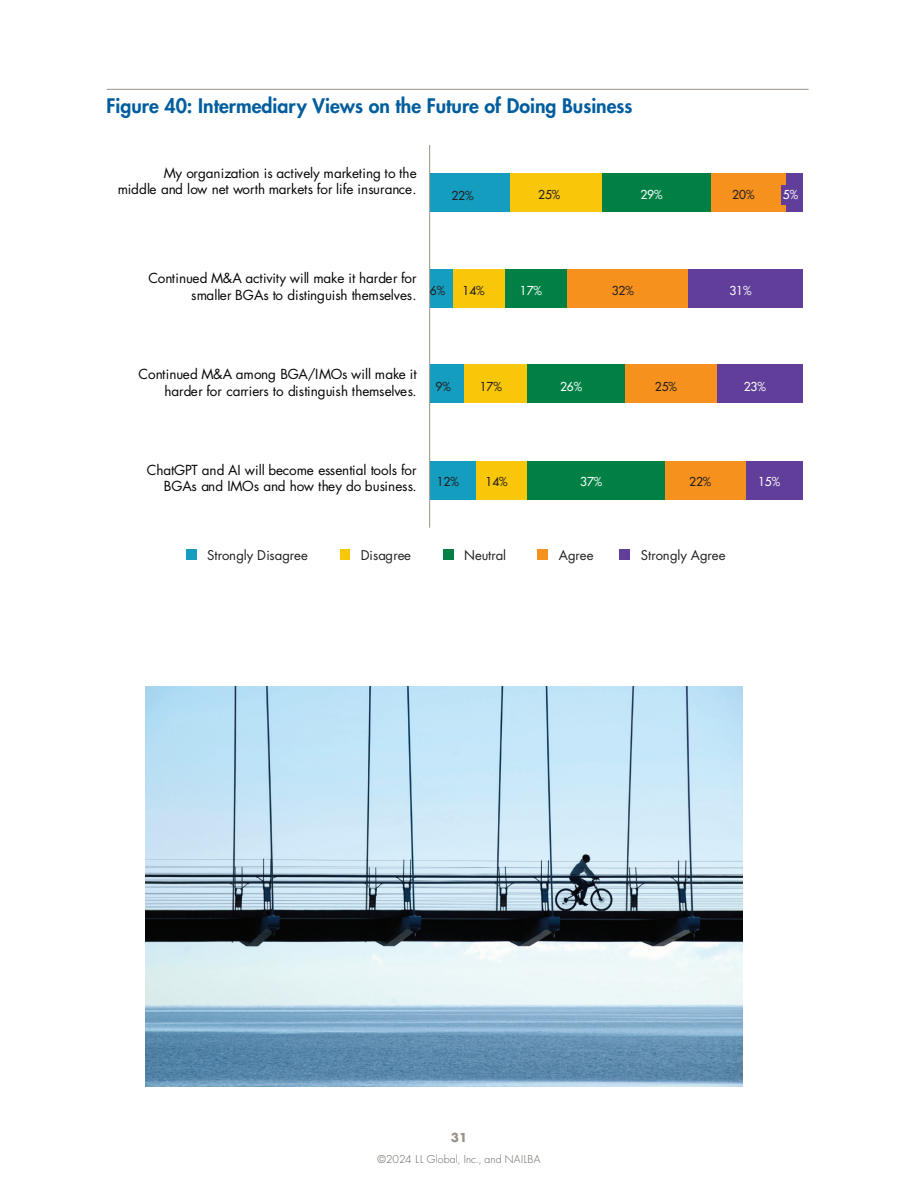
<style>
.page{position:relative;width:918px;height:1188px;background:#fff}
.page>*{position:absolute;margin:0;border:0;box-sizing:border-box;transform-origin:0 0}
.t1{font:800 19.5px "Futura Std";color:#005e9e}
.t2{font:13.5px/16.2px "Futura Std";color:#050504;text-align:right}
.t3{font:13.05px "Futura Std";color:#231f20}
.t4{font:500 12px "Futura Std";letter-spacing:-.005em;color:#231f20}
.t5{font:500 12px "Futura Std";letter-spacing:-.005em;color:#fff}
.t6{font:700 12px "Futura Std";color:#989189}
.t7{font:300 10.5px "Futura Std";letter-spacing:.01em;color:#686059}
</style>
<div class="page">
<hr style="left:106px;top:89px;width:702px;height:1px;background:#989189">
<div style="left:430px;top:461px;width:46px;height:38px;background:#149dbf"></div>
<div style="left:430px;top:365px;width:35px;height:38px;background:#149dbf"></div>
<div style="left:430px;top:270px;width:23px;height:38px;background:#149dbf"></div>
<div style="left:430px;top:173px;width:80px;height:39px;background:#149dbf"></div>
<div style="left:476px;top:461px;width:51px;height:38px;background:#f9c709"></div>
<div style="left:465px;top:365px;width:62px;height:38px;background:#f9c709"></div>
<div style="left:453px;top:270px;width:52px;height:38px;background:#f9c709"></div>
<div style="left:510px;top:173px;width:92px;height:39px;background:#f9c709"></div>
<div style="left:527px;top:461px;width:139px;height:38px;background:#008044"></div>
<div style="left:527px;top:365px;width:98px;height:38px;background:#008044"></div>
<div style="left:505px;top:270px;width:62px;height:38px;background:#008044"></div>
<div style="left:602px;top:173px;width:109px;height:39px;background:#008044"></div>
<div style="left:666px;top:461px;width:80px;height:38px;background:#f6911e"></div>
<div style="left:625px;top:365px;width:92px;height:38px;background:#f6911e"></div>
<div style="left:567px;top:270px;width:121px;height:38px;background:#f6911e"></div>
<div style="left:711px;top:173px;width:75px;height:39px;background:#f6911e"></div>
<div style="left:746px;top:461px;width:57px;height:38px;background:#603e99"></div>
<div style="left:717px;top:365px;width:86px;height:38px;background:#603e99"></div>
<div style="left:688px;top:270px;width:115px;height:38px;background:#603e99"></div>
<div style="left:786px;top:173px;width:17px;height:39px;background:#603e99"></div>
<hr style="left:429px;top:145px;width:1px;height:383px;background:#989189">
<div style="left:187px;top:549px;width:10px;height:11px;background:#149dbf"></div>
<div style="left:340px;top:549px;width:10px;height:11px;background:#f9c709"></div>
<div style="left:443px;top:549px;width:10px;height:11px;background:#008044"></div>
<div style="left:538px;top:549px;width:10px;height:11px;background:#f6911e"></div>
<div style="left:620px;top:549px;width:10px;height:11px;background:#603e99"></div>
<div style="left:781px;top:186px;width:20px;height:19px;background:#603e99"></div>
<img style="left:145px;top:686px;width:598px;height:400px">
<h1 class="t1" style="left:106px;top:94px;width:528px">Figure 40: Intermediary Views on the Future of Doing Business</h1>
<p class="t2" style="left:118px;top:165px;width:300px">My organization is actively marketing to the<br>middle and low net worth markets for life insurance.</p>
<p class="t4" style="left:451px;top:188px;width:24px">22%</p>
<p class="t4" style="left:538px;top:187px;width:24px">25%</p>
<p class="t5" style="left:640px;top:187px;width:24px">29%</p>
<p class="t4" style="left:732px;top:187px;width:24px">20%</p>
<p class="t5" style="left:783px;top:187px;width:17px">5%</p>
<p class="t2" style="left:148px;top:271px;width:270px">Continued M&amp;A activity will make it harder for smaller BGAs to distinguish themselves.</p>
<p class="t4" style="left:430px;top:283px;width:17px">6%</p>
<p class="t4" style="left:463px;top:283px;width:24px">14%</p>
<p class="t5" style="left:520px;top:283px;width:24px">17%</p>
<p class="t4" style="left:612px;top:283px;width:24px">32%</p>
<p class="t5" style="left:729px;top:283px;width:24px">31%</p>
<p class="t2" style="left:139px;top:366px;width:280px">Continued M&amp;A among BGA/IMOs will make it harder for carriers to distinguish themselves.</p>
<p class="t4" style="left:436px;top:379px;width:17px">9%</p>
<p class="t4" style="left:480px;top:379px;width:24px">17%</p>
<p class="t2" style="left:147px;top:462px;width:271px">ChatGPT and AI will become essential tools for<br>BGAs and IMOs and how they do business.</p>
<p class="t4" style="left:437px;top:474px;width:24px">12%</p>
<p class="t4" style="left:485px;top:474px;width:24px">14%</p>
<p class="t5" style="left:560px;top:379px;width:24px">26%</p>
<p class="t5" style="left:580px;top:474px;width:24px">37%</p>
<p class="t4" style="left:655px;top:379px;width:24px">25%</p>
<p class="t5" style="left:744px;top:379px;width:24px">23%</p>
<p class="t4" style="left:689px;top:474px;width:24px">22%</p>
<p class="t5" style="left:758px;top:475px;width:24px">15%</p>
<p class="t3" style="left:207px;top:547px;width:102px">Strongly Disagree</p>
<p class="t3" style="left:361px;top:547px;width:52px">Disagree</p>
<p class="t3" style="left:464px;top:547px;width:44px">Neutral</p>
<p class="t3" style="left:559px;top:547px;width:36px">Agree</p>
<p class="t3" style="left:641px;top:547px;width:86px">Strongly Agree</p>
<p class="t6" style="left:451px;top:1130px;width:18px">31</p>
<p class="t7" style="left:377px;top:1153px;width:165px">©2024 LL Global, Inc., and NAILBA</p>
</div>
